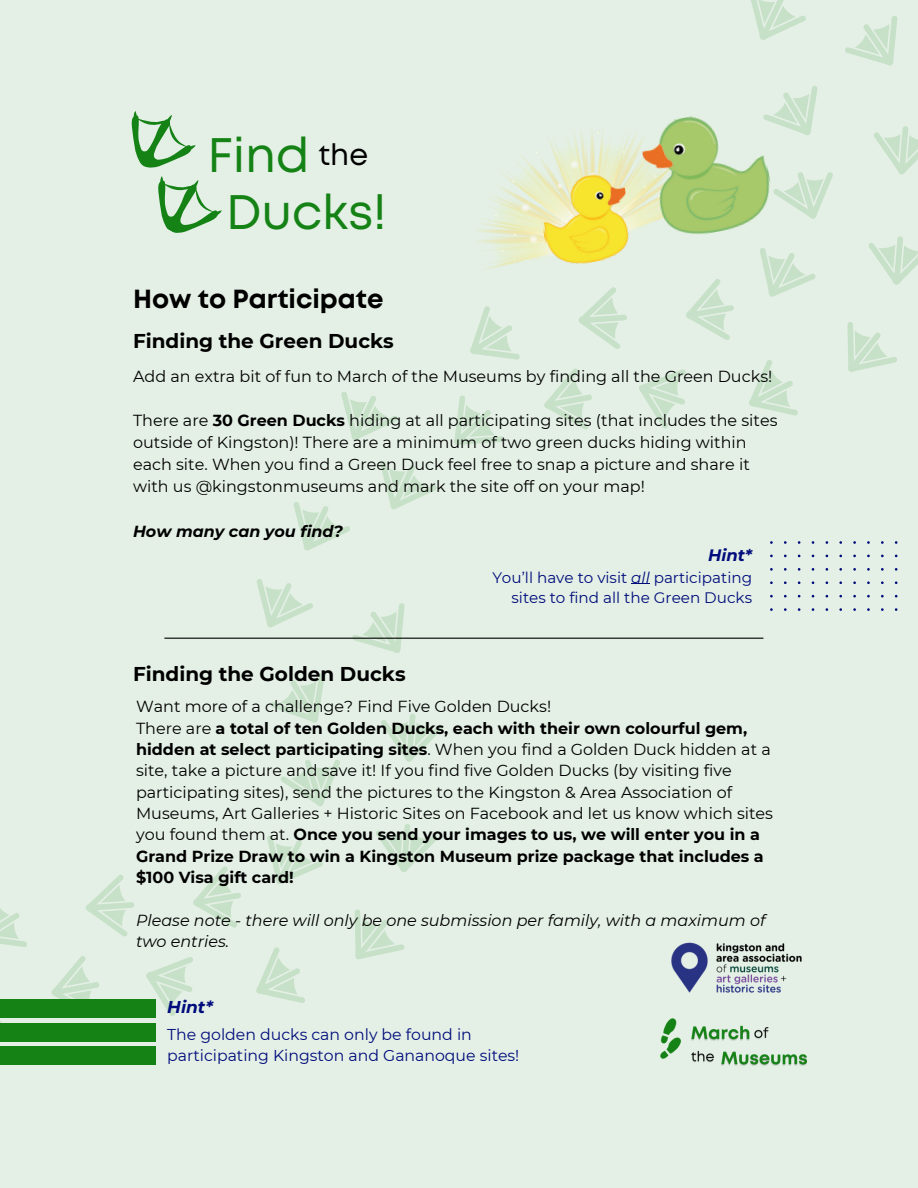
<style>
.page{position:relative;width:918px;height:1188px;background:#e4f0e5}
.page>*{position:absolute;margin:0;border:0;box-sizing:border-box;transform-origin:0 0}
.t1{font:48.45px "Mont";color:#158216}
.t2{font:29.7px "Mont";color:#000}
.t3{font:700 26.25px "Mont";color:#000}
.t4{font:700 19.95px "Montserrat";color:#000}
.t5{font:italic 700 17.1px "Montserrat";color:#000c7b}
.t6{font:italic 700 16.5px "Montserrat";color:#000c7b}
.t7{font:16.05px/21.3px "Montserrat";color:#000}
.t8{font:italic 16.05px/21.3px "Montserrat";color:#000}
.t9{font:italic 700 16.05px "Montserrat";color:#000}
.t10{font:15.75px/21.1px "Montserrat";color:#000c7b}
.t11{font:15.15px/20.4px "Montserrat";color:#000c7b;text-align:right}
.s1{font-weight:700}
.s2{font-style:italic}
</style>
<div class="page">
<svg style="left:293px;top:502px;width:57px;height:49px"></svg>
<svg style="left:380px;top:461px;width:57px;height:48px"></svg>
<svg style="left:341px;top:392px;width:57px;height:48px"></svg>
<svg style="left:454px;top:395px;width:50px;height:50px"></svg>
<svg style="left:470px;top:306px;width:50px;height:54px"></svg>
<svg style="left:544px;top:368px;width:48px;height:62px"></svg>
<svg style="left:578px;top:287px;width:49px;height:62px"></svg>
<svg style="left:751px;top:0;width:55px;height:40px"></svg>
<svg style="left:686px;top:279px;width:48px;height:61px"></svg>
<svg style="left:760px;top:248px;width:56px;height:49px"></svg>
<svg style="left:778px;top:172px;width:55px;height:47px"></svg>
<svg style="left:639px;top:369px;width:47px;height:60px"></svg>
<svg style="left:749px;top:360px;width:49px;height:56px"></svg>
<svg style="left:847px;top:322px;width:50px;height:50px"></svg>
<svg style="left:868px;top:236px;width:50px;height:49px"></svg>
<svg style="left:874px;top:126px;width:44px;height:49px"></svg>
<svg style="left:845px;top:16px;width:52px;height:50px"></svg>
<svg style="left:778px;top:86px;width:40px;height:49px"></svg>
<svg style="left:0;top:999px;width:11px;height:24px"></svg>
<svg style="left:0;top:909px;width:27px;height:38px"></svg>
<svg style="left:46px;top:956px;width:53px;height:44px"></svg>
<svg style="left:86px;top:875px;width:48px;height:62px"></svg>
<svg style="left:257px;top:579px;width:56px;height:49px"></svg>
<svg style="left:193px;top:866px;width:48px;height:62px"></svg>
<svg style="left:267px;top:835px;width:56px;height:49px"></svg>
<svg style="left:281px;top:760px;width:59px;height:46px"></svg>
<svg style="left:142px;top:957px;width:51px;height:59px"></svg>
<svg style="left:256px;top:947px;width:49px;height:56px"></svg>
<svg style="left:354px;top:909px;width:51px;height:50px"></svg>
<svg style="left:376px;top:824px;width:62px;height:48px"></svg>
<svg style="left:381px;top:713px;width:62px;height:49px"></svg>
<svg style="left:352px;top:603px;width:53px;height:50px"></svg>
<svg style="left:270px;top:673px;width:55px;height:50px"></svg>
<img style="left:660px;top:1018px;width:147px;height:48px">
<img style="left:671px;top:942px;width:131px;height:51px">
<svg style="left:131px;top:111px;width:91px;height:122px"></svg>
<hr style="left:164px;top:638px;width:599px;height:1px;background:#000">
<img style="left:478px;top:132px;width:159px;height:138px">
<img style="left:535px;top:170px;width:102px;height:100px">
<img style="left:637px;top:112px;width:141px;height:123px">
<div style="left:0;top:1046px;width:156px;height:19px;background:#158216"></div>
<div style="left:0;top:1023px;width:156px;height:18px;background:#158216"></div>
<div style="left:0;top:1000px;width:156px;height:18px;background:#158216"></div>
<svg style="left:770px;top:541px;width:127px;height:70px"></svg>
<svg style="left:631px;top:583px;width:19px;height:1px"></svg>
<p class="t1" style="left:207px;top:136px;width:104px">Find</p>
<p class="t1" style="left:226px;top:194px;width:162px">Ducks!</p>
<p class="t2" style="left:319px;top:144px;width:51px">the</p>
<h2 class="t3" style="left:133px;top:289px;width:252px">How to Participate</h2>
<h4 class="t4" style="left:133px;top:328px;width:262px">Finding the Green Ducks</h4>
<p class="t7" style="left:133px;top:366px;width:641px">Add an extra bit of fun to March of the Museums by finding all the Green Ducks!</p>
<p class="t7" style="left:133px;top:409px;width:646px;line-height:22px">There are <span class="s1">30 Green Ducks</span> hiding at all participating sites (that includes the sites outside of Kingston)! There are a minimum of two green ducks hiding within each site. When you find a Green Duck feel free to snap a picture and share it with us @kingstonmuseums and mark the site off on your map!</p>
<p class="t9" style="left:133px;top:521px;width:211px">How many can you find?</p>
<p class="t11" style="left:492px;top:567px;width:261px">You’ll have to visit <span class="s2">all</span> participating sites to find all the Green Ducks</p>
<p class="t6" style="left:708px;top:545px;width:46px">Hint*</p>
<h4 class="t4" style="left:133px;top:662px;width:274px">Finding the Golden Ducks</h4>
<h1 class="t7" style="left:136px;top:696px;width:639px">Want more of a challenge? Find Five Golden Ducks!<br>There are <span class="s1">a total of ten Golden Ducks, each with their own colourful gem, hidden at select participating sites</span>. When you find a Golden Duck hidden at a site, take a picture and save it! If you find five Golden Ducks (by visiting five participating sites), send the pictures to the Kingston &amp; Area Association of Museums, Art Galleries + Historic Sites on Facebook and let us know which sites you found them at. <span class="s1">Once you send your images to us, we will enter you in a Grand Prize Draw to win a Kingston Museum prize package that includes a $100 Visa gift card!</span></h1>
<h3 class="t8" style="left:136px;top:910px;width:631px">Please note - there will only be one submission per family, with a maximum of two entries.</h3>
<h6 class="t5" style="left:167px;top:996px;width:47px">Hint*</h6>
<h6 class="t10" style="left:167px;top:1023px;width:354px">The golden ducks can only be found in participating Kingston and Gananoque sites!</h6>
</div>
